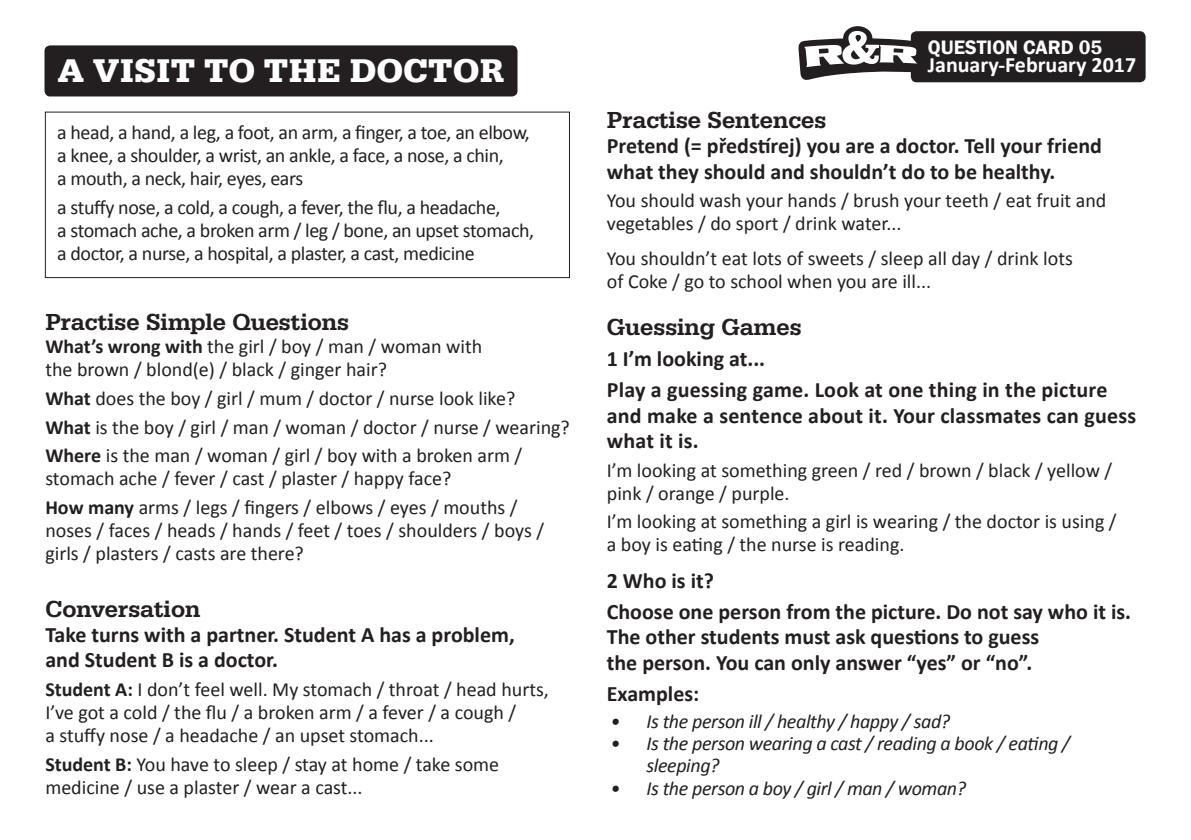
<style>
.page{position:relative;width:1191px;height:840px;background:#fff}
.page>*{position:absolute;margin:0;border:0;box-sizing:border-box;transform-origin:0 0}
.t1{font:700 34px "Serifa TOT";letter-spacing:.015em;color:#fff}
.t2{font:500 24px "Serifa TOT";color:#231f20}
.t3{font:700 22px/25.4px "Calibri";color:#231f20}
.t4{font:700 22px "Calibri";color:#fff}
.t5{font:20px/23px "Calibri";color:#231f20}
.t6{font:20px/23px "Calibri";letter-spacing:-.02em;color:#231f20}
.t7{font:italic 20px/22px "Calibri";letter-spacing:-.02em;color:#231f20}
.t8{font:600 20px "Franklin Gothic";color:#fff}
.s1{font-weight:700}
</style>
<div class="page">
<div style="left:45px;top:45px;width:472px;height:51px;background:#231f20;border-radius:6px"></div>
<div style="left:910px;top:31px;width:235px;height:51px;background:#231f20;border-radius:6px"></div>
<svg style="left:798px;top:26px;width:123px;height:55px"></svg>
<div style="left:45px;top:111px;width:525px;height:167px;border:1px solid #231f20"></div>
<p class="t1" style="left:58px;top:51px;width:448px">A VISIT TO THE DOCTOR</p>
<p class="t6" style="left:57px;top:121px;width:474px">a head, a hand, a leg, a foot, an arm, a finger, a toe, an elbow, a knee, a shoulder, a wrist, an ankle, a face, a nose, a chin,<br>a mouth, a neck, hair, eyes, ears</p>
<p class="t6" style="left:57px;top:195px;width:478px">a stuffy nose, a cold, a cough, a fever, the flu, a headache,<br>a stomach ache, a broken arm / leg / bone, an upset stomach, a doctor, a nurse, a hospital, a plaster, a cast, medicine</p>
<p class="t2" style="left:45px;top:308px;width:305px">Practise Simple Questions</p>
<p class="t5" style="left:45px;top:335px;width:438px"><span class="s1">What’s wrong with</span> the girl / boy / man / woman with the brown / blond(e) / black / ginger hair?</p>
<p class="t5" style="left:45px;top:386px;width:471px"><span class="s1">What</span> does the boy / girl / mum / doctor / nurse look like?</p>
<p class="t5" style="left:45px;top:415px;width:526px"><span class="s1">What</span> is the boy / girl / man / woman / doctor / nurse / wearing?</p>
<p class="t5" style="left:45px;top:444px;width:478px"><span class="s1">Where</span> is the man / woman / girl / boy with a broken arm / stomach ache / fever / cast / plaster / happy face?</p>
<p class="t5" style="left:45px;top:495px;width:500px"><span class="s1">How many</span> arms / legs / fingers / elbows / eyes / mouths / noses / faces / heads / hands / feet / toes / shoulders / boys / girls / plasters / casts are there?</p>
<p class="t2" style="left:45px;top:594px;width:156px">Conversation</p>
<p class="t3" style="left:45px;top:621px;width:471px">Take turns with a partner. Student A has a problem, and Student B is a doctor.</p>
<p class="t5" style="left:45px;top:677px;width:505px"><span class="s1">Student A:</span> I don’t feel well. My stomach / throat / head hurts,<br>I’ve got a cold / the flu / a broken arm / a fever / a cough /<br>a stuffy nose / a headache / an upset stomach...</p>
<p class="t5" style="left:45px;top:752px;width:455px"><span class="s1">Student B:</span> You have to sleep / stay at home / take some medicine / use a plaster / wear a cast...</p>
<p class="t8" style="left:927px;top:35px;width:176px">QUESTION CARD 05</p>
<p class="t4" style="left:927px;top:51px;width:210px">January-February 2017</p>
<p class="t2" style="left:607px;top:106px;width:221px">Practise Sentences</p>
<p class="t3" style="left:607px;top:133px;width:497px">Pretend (= předstírej) you are a doctor. Tell your friend what they should and shouldn’t do to be healthy.</p>
<p class="t5" style="left:607px;top:189px;width:501px">You should wash your hands / brush your teeth / eat fruit and vegetables / do sport / drink water...</p>
<p class="t5" style="left:607px;top:247px;width:467px">You shouldn’t eat lots of sweets / sleep all day / drink lots of Coke / go to school when you are ill...</p>
<p class="t2" style="left:607px;top:313px;width:196px">Guessing Games</p>
<p class="t3" style="left:607px;top:346px;width:160px">1 I’m looking at...</p>
<p class="t3" style="left:607px;top:377px;width:531px">Play a guessing game. Look at one thing in the picture and make a sentence about it. Your classmates can guess what it is.</p>
<p class="t5" style="left:607px;top:458px;width:507px">I’m looking at something green / red / brown / black / yellow / pink / orange / purple.</p>
<p class="t5" style="left:607px;top:510px;width:511px">I’m looking at something a girl is wearing / the doctor is using / a boy is eating / the nurse is reading.</p>
<p class="t3" style="left:607px;top:567px;width:109px">2 Who is it?</p>
<p class="t3" style="left:607px;top:598px;width:526px">Choose one person from the picture. Do not say who it is.<br>The other students must ask questions to guess<br>the person. You can only answer “yes” or “no”.</p>
<p class="t3" style="left:607px;top:680px;width:94px">Examples:</p>
<p class="t7" style="left:610px;top:709px;width:341px">• Is the person ill / healthy / happy / sad?</p>
<p class="t7" style="left:646px;top:731px;width:425px;text-indent:-36px">• Is the person wearing a cast / reading a book / eating / sleeping?</p>
<p class="t7" style="left:610px;top:775px;width:357px">• Is the person a boy / girl / man / woman?</p>
</div>
